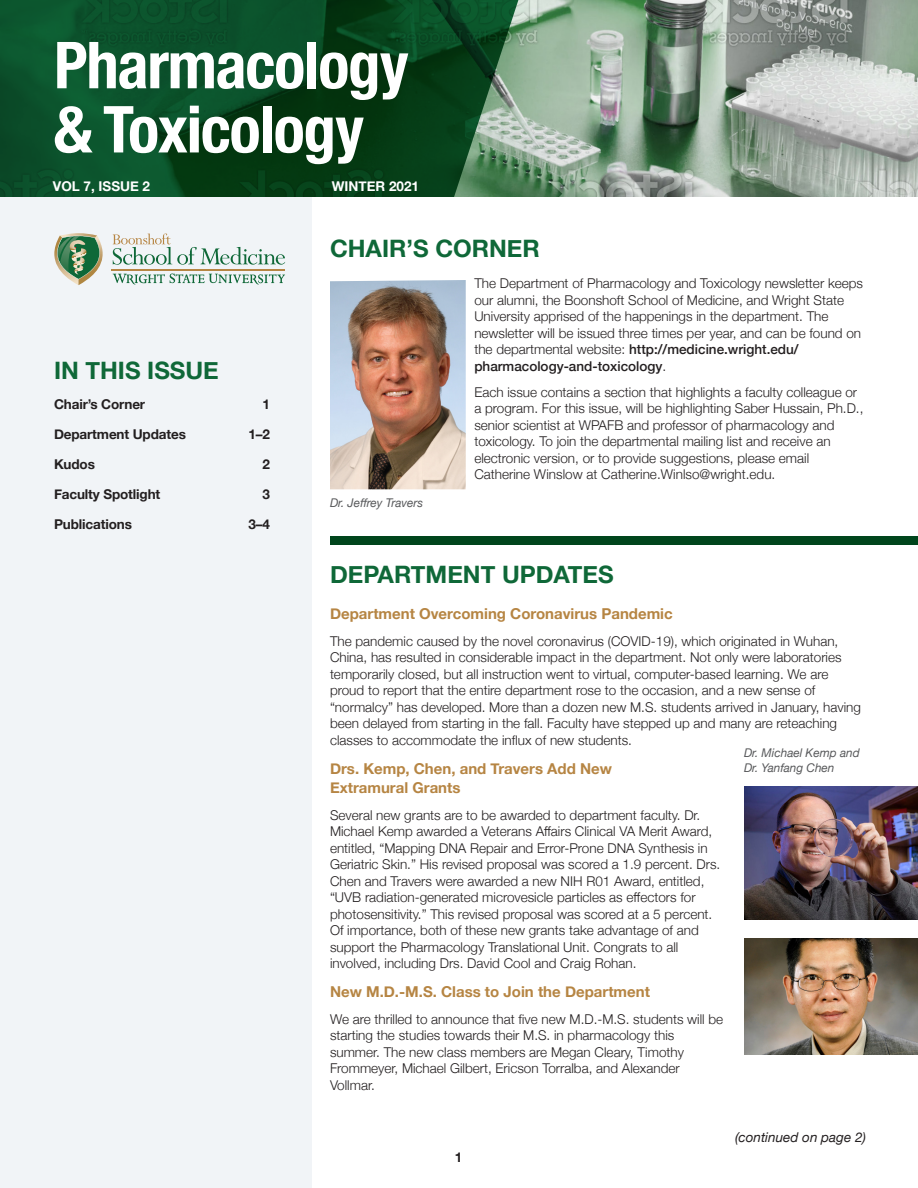
<style>
.page{position:relative;width:918px;height:1188px;background:#fff}
.page>*{position:absolute;margin:0;border:0;box-sizing:border-box;transform-origin:0 0}
.t1{font:700 condensed 64.8px "Helvetica Neue";letter-spacing:-.02em;color:#fff}
.section_headline{font:700 24px "Helvetica Neue";color:#0f6838}
.body{font:700 15px/19.5px "Helvetica Neue";color:#b68543}
.body-2{font:300 13.5px/16.5px "Helvetica Neue";color:#231f20}
.section_headline-2{font:700 13.5px "Helvetica Neue";letter-spacing:-.01em;color:#231f20}
.subhead{font:700 13.5px "Helvetica Neue";color:#fff}
.t2{font:italic 13.5px "Helvetica Neue";color:#231f20}
.body-3{font:italic 12px/15px "Helvetica Neue";color:#57585a}
.s1{font-weight:500}
</style>
<div class="page">
<div style="left:330px;top:536px;width:588px;height:9px;background:#00451c"></div>
<div style="left:0;top:187px;width:312px;height:1001px;background:#f1f4f7"></div>
<img style="left:518px;top:0;width:400px;height:197px">
<svg style="left:54px;top:233px;width:231px;height:52px"></svg>
<svg style="left:0;top:0;width:518px;height:197px;background:#0f4c26"></svg>
<img style="left:330px;top:280px;width:136px;height:209px">
<img style="left:744px;top:786px;width:174px;height:134px">
<img style="left:744px;top:938px;width:174px;height:116px">
<p class="t1" style="left:54px;top:11px;width:356px">Pharmacology</p>
<p class="t1" style="left:54px;top:76px;width:312px">&amp; Toxicology</p>
<p class="subhead" style="left:53px;top:176px;width:99px">VOL 7, ISSUE 2</p>
<p class="subhead" style="left:332px;top:176px;width:89px">WINTER 2021</p>
<p class="section_headline" style="left:54px;top:352px;width:166px">IN THIS ISSUE</p>
<p class="section_headline-2" style="left:54px;top:394px;width:93px">Chair’s Corner</p>
<p class="section_headline-2" style="left:262px;top:394px;width:9px">1</p>
<p class="section_headline-2" style="left:54px;top:424px;width:133px">Department Updates</p>
<p class="section_headline-2" style="left:249px;top:424px;width:23px">1–2</p>
<p class="section_headline-2" style="left:54px;top:454px;width:42px">Kudos</p>
<p class="section_headline-2" style="left:262px;top:454px;width:9px">2</p>
<p class="section_headline-2" style="left:54px;top:484px;width:108px">Faculty Spotlight</p>
<p class="section_headline-2" style="left:262px;top:484px;width:9px">3</p>
<p class="section_headline-2" style="left:54px;top:514px;width:79px">Publications</p>
<p class="section_headline-2" style="left:249px;top:514px;width:23px">3–4</p>
<p class="section_headline" style="left:330px;top:229px;width:211px">CHAIR’S CORNER</p>
<p class="body-2" style="left:474px;top:274px;width:390px">The Department of Pharmacology and Toxicology newsletter keeps our alumni, the Boonshoft School of Medicine, and Wright State University apprised of the happenings in the department. The newsletter will be issued three times per year, and can be found on the departmental website: <span class="s1">http://medicine.wright.edu/ pharmacology-and-toxicology</span>.</p>
<p class="body-2" style="left:474px;top:383px;width:391px">Each issue contains a section that highlights a faculty colleague or a program. For this issue, will be highlighting Saber Hussain, Ph.D., senior scientist at WPAFB and professor of pharmacology and toxicology. To join the departmental mailing list and receive an electronic version, or to provide suggestions, please email Catherine Winslow at Catherine.Winlso@wright.edu.</p>
<p class="body-3" style="left:330px;top:496px;width:95px">Dr. Jeffrey Travers</p>
<p class="section_headline" style="left:330px;top:555px;width:285px">DEPARTMENT UPDATES</p>
<p class="body" style="left:330px;top:605px;width:344px">Department Overcoming Coronavirus Pandemic</p>
<p class="body-2" style="left:330px;top:632px;width:533px">The pandemic caused by the novel coronavirus (COVID-19), which originated in Wuhan, China, has resulted in considerable impact in the department. Not only were laboratories temporarily closed, but all instruction went to virtual, computer-based learning. We are proud to report that the entire department rose to the occasion, and a new sense of “normalcy” has developed. More than a dozen new M.S. students arrived in January, having been delayed from starting in the fall. Faculty have stepped up and many are reteaching classes to accommodate the influx of new students.</p>
<p class="body" style="left:330px;top:759px;width:283px">Drs. Kemp, Chen, and Travers Add New<br>Extramural Grants</p>
<p class="body-2" style="left:330px;top:806px;width:392px">Several new grants are to be awarded to department faculty. Dr.<br>Michael Kemp awarded a Veterans Affairs Clinical VA Merit Award, entitled, “Mapping DNA Repair and Error-Prone DNA Synthesis in Geriatric Skin.” His revised proposal was scored a 1.9 percent. Drs.<br>Chen and Travers were awarded a new NIH R01 Award, entitled, “UVB radiation-generated microvesicle particles as effectors for photosensitivity.” This revised proposal was scored at a 5 percent.<br>Of importance, both of these new grants take advantage of and support the Pharmacology Translational Unit. Congrats to all involved, including Drs. David Cool and Craig Rohan.</p>
<p class="body" style="left:330px;top:983px;width:321px">New M.D.-M.S. Class to Join the Department</p>
<p class="body-2" style="left:330px;top:1009px;width:395px">We are thrilled to announce that five new M.D.-M.S. students will be starting the studies towards their M.S. in pharmacology this summer. The new class members are Megan Cleary, Timothy Frommeyer, Michael Gilbert, Ericson Torralba, and Alexander Vollmar.</p>
<p class="body-3" style="left:744px;top:746px;width:117px">Dr. Michael Kemp and<br>Dr. Yanfang Chen</p>
<p class="section_headline-2" style="left:455px;top:1146px;width:9px">1</p>
<p class="t2" style="left:735px;top:1128px;width:133px">(continued on page 2)</p>
</div>
